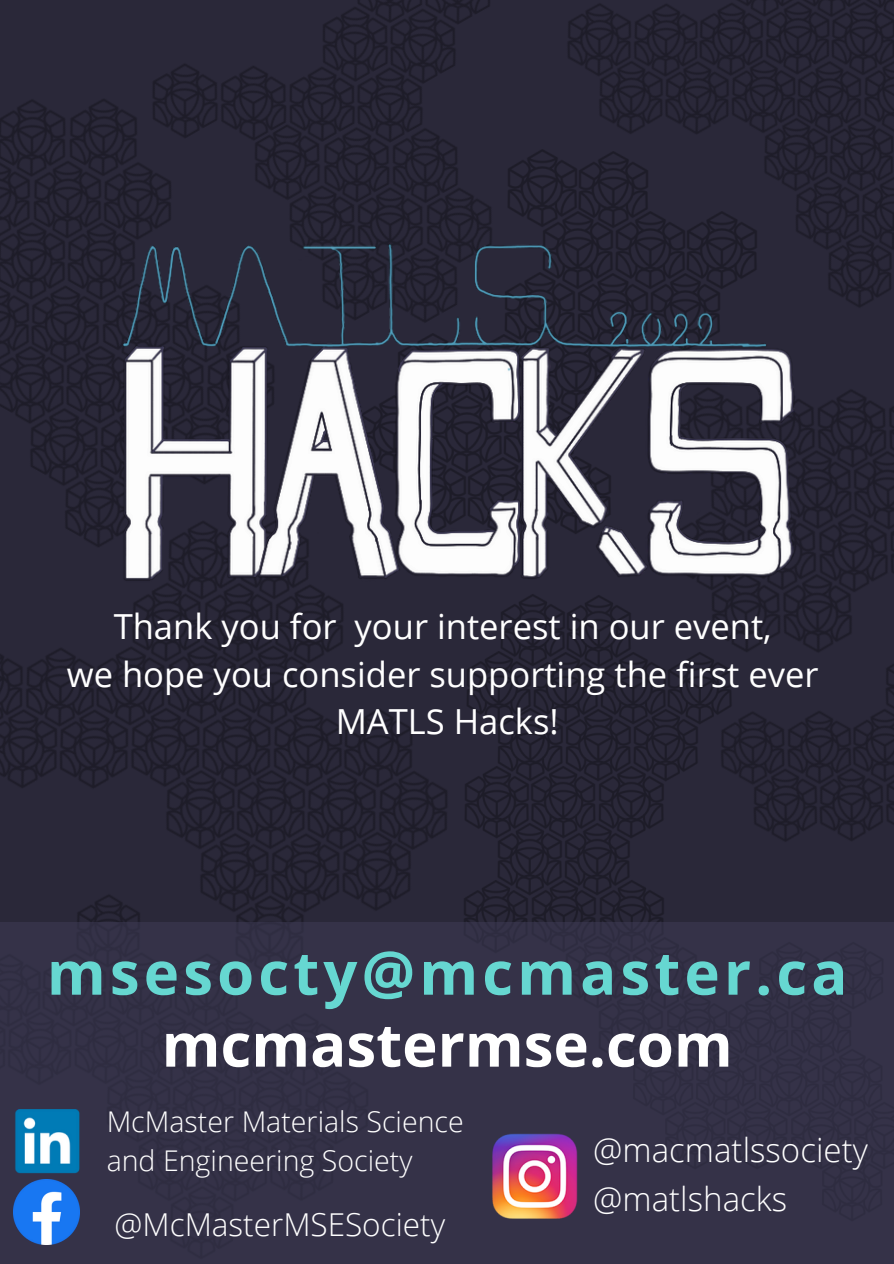
<style>
.page{position:relative;width:894px;height:1264px;background:#fff}
.page>*{position:absolute;margin:0;border:0;box-sizing:border-box;transform-origin:0 0}
.t1{font:700 59.85px "Open Sans";letter-spacing:.07em;color:#66d7d1}
.t2{font:700 59.85px "Open Sans";color:#fff}
.t3{font:34.5px "Open Sans";color:#fff}
.t4{font:300 33px "Open Sans";color:#fff}
.t5{font:300 31.5px "Open Sans";color:#fff}
.t6{font:300 28.5px/39.5px "Open Sans";color:#fff}
</style>
<div class="page">
<div style="left:0;top:0;width:893px;height:1263px;background:#2a2839"></div>
<img style="left:335px;top:166px;width:35px;height:23px">
<img style="left:198px;top:66px;width:112px;height:93px">
<img style="left:300px;top:19px;width:111px;height:81px">
<img style="left:334px;top:0;width:68px;height:42px">
<img style="left:402px;top:0;width:88px;height:43px">
<img style="left:785px;top:36px;width:65px;height:57px">
<img style="left:750px;top:39px;width:66px;height:58px">
<img style="left:749px;top:97px;width:99px;height:92px">
<img style="left:784px;top:0;width:33px;height:35px">
<img style="left:675px;top:0;width:109px;height:94px">
<img style="left:683px;top:41px;width:66px;height:93px">
<img style="left:600px;top:40px;width:83px;height:113px">
<img style="left:568px;top:4px;width:84px;height:91px">
<img style="left:293px;top:716px;width:72px;height:90px">
<img style="left:209px;top:873px;width:107px;height:49px">
<img style="left:316px;top:810px;width:117px;height:100px">
<img style="left:259px;top:632px;width:70px;height:112px">
<img style="left:222px;top:686px;width:71px;height:121px">
<img style="left:188px;top:682px;width:71px;height:61px">
<img style="left:151px;top:686px;width:71px;height:62px">
<img style="left:188px;top:632px;width:107px;height:50px">
<img style="left:151px;top:748px;width:106px;height:121px">
<img style="left:187px;top:632px;width:36px;height:49px">
<img style="left:70px;top:632px;width:117px;height:113px">
<img style="left:80px;top:687px;width:71px;height:101px">
<img style="left:0;top:687px;width:80px;height:101px">
<img style="left:0;top:653px;width:46px;height:93px">
<img style="left:522px;top:650px;width:67px;height:57px">
<img style="left:656px;top:650px;width:85px;height:76px">
<img style="left:555px;top:632px;width:85px;height:38px">
<img style="left:587px;top:764px;width:85px;height:76px">
<img style="left:696px;top:691px;width:109px;height:112px">
<div style="left:0;top:922px;width:893px;height:341px;background:#353248"></div>
<img style="left:14px;top:1179px;width:65px;height:65px">
<img style="left:492px;top:1133px;width:85px;height:86px">
<img style="left:0;top:189px;width:893px;height:443px">
<img style="left:15px;top:1109px;width:64px;height:64px">
<p class="t3" style="left:114px;top:602px;width:659px">Thank you for your interest in our event,</p>
<p class="t3" style="left:67px;top:649px;width:753px">we hope you consider supporting the first ever</p>
<p class="t3" style="left:335px;top:697px;width:224px">MATLS Hacks!</p>
<p class="t1" style="left:47px;top:930px;width:801px">msesocty@mcmaster.ca</p>
<p class="t2" style="left:162px;top:1002px;width:572px">mcmastermse.com</p>
<p class="t6" style="left:107px;top:1101px;width:358px">McMaster Materials Science and Engineering Society</p>
<p class="t5" style="left:114px;top:1202px;width:332px">@McMasterMSESociety</p>
<p class="t4" style="left:593px;top:1127px;width:276px">@macmatlssociety</p>
<p class="t4" style="left:593px;top:1176px;width:195px">@matlshacks</p>
</div>
